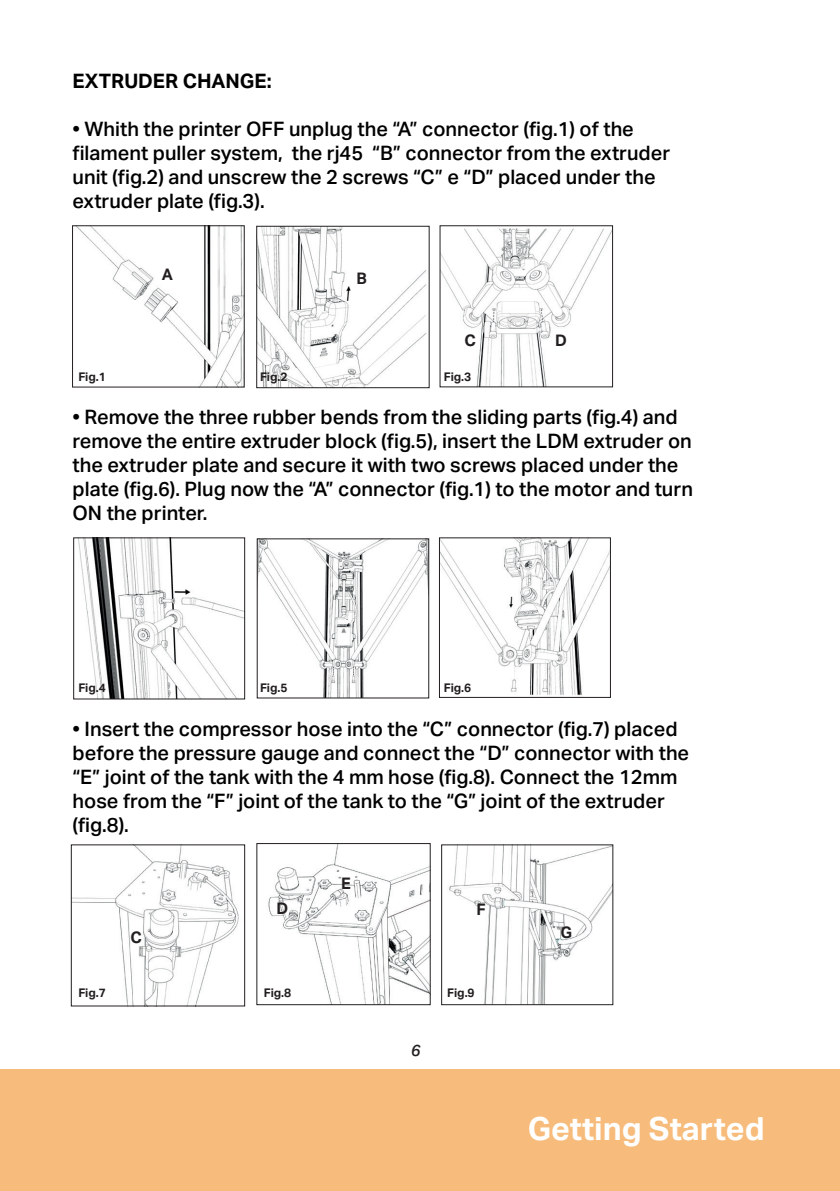
<style>
.page{position:relative;width:840px;height:1191px;background:#fff}
.page>*{position:absolute;margin:0;border:0;box-sizing:border-box;transform-origin:0 0}
.t1{font:700 32px "Aktiv Grotesk";color:#fff}
.t2{font:500 20px/24px "Aktiv Grotesk";color:#000}
.t3{font:700 20px "Aktiv Grotesk";color:#000}
.t4{font:700 16px "Aktiv Grotesk";color:#231f20}
.t5{font:italic 500 16px "Aktiv Grotesk";color:#231f20}
.t6{font:700 12px "Aktiv Grotesk";letter-spacing:-.01em;color:#231f20}
</style>
<div class="page">
<div style="left:0;top:1069px;width:839px;height:122px;background:#f7bc7c"></div>
<img style="left:268px;top:845px;width:160px;height:158px">
<div style="left:256px;top:843px;width:174px;height:162px;border:1px solid #231f20"></div>
<img style="left:258px;top:228px;width:169px;height:158px">
<div style="left:256px;top:226px;width:173px;height:162px;border:1px solid #231f20"></div>
<img style="left:76px;top:227px;width:166px;height:158px">
<div style="left:72px;top:225px;width:172px;height:162px;border:1px solid #231f20"></div>
<img style="left:441px;top:228px;width:169px;height:157px">
<svg style="left:103px;top:292px;width:51px;height:49px"></svg>
<img style="left:78px;top:539px;width:165px;height:158px">
<div style="left:73px;top:537px;width:172px;height:162px;border:1px solid #231f20"></div>
<img style="left:440px;top:539px;width:168px;height:157px">
<div style="left:438px;top:537px;width:172px;height:161px;border:1px solid #231f20"></div>
<img style="left:258px;top:540px;width:169px;height:156px">
<div style="left:256px;top:538px;width:173px;height:160px;border:1px solid #231f20"></div>
<img style="left:73px;top:846px;width:166px;height:158px">
<div style="left:71px;top:844px;width:174px;height:162px;border:1px solid #231f20"></div>
<img style="left:449px;top:846px;width:162px;height:157px">
<div style="left:441px;top:844px;width:172px;height:161px;border:1px solid #231f20"></div>
<p class="t3" style="left:72px;top:68px;width:201px">EXTRUDER CHANGE:</p>
<p class="t2" style="left:72px;top:117px;width:599px">• Whith the printer OFF unplug the “A” connector (fig.1) of the filament puller system, the rj45 “B” connector from the extruder unit (fig.2) and unscrew the 2 screws “C” e “D” placed under the extruder plate (fig.3).</p>
<p class="t6" style="left:78px;top:369px;width:29px">Fig.1</p>
<p class="t4" style="left:162px;top:265px;width:13px">A</p>
<p class="t6" style="left:260px;top:369px;width:29px">Fig.2</p>
<p class="t4" style="left:356px;top:268px;width:12px">B</p>
<p class="t4" style="left:464px;top:330px;width:13px">C</p>
<p class="t4" style="left:555px;top:330px;width:13px">D</p>
<p class="t6" style="left:443px;top:369px;width:29px">Fig.3</p>
<p class="t2" style="left:72px;top:405px;width:621px">• Remove the three rubber bends from the sliding parts (fig.4) and remove the entire extruder block (fig.5), insert the LDM extruder on the extruder plate and secure it with two screws placed under the plate (fig.6). Plug now the “A” connector (fig.1) to the motor and turn ON the printer.</p>
<p class="t6" style="left:78px;top:680px;width:29px">Fig.4</p>
<p class="t6" style="left:260px;top:680px;width:29px">Fig.5</p>
<p class="t6" style="left:443px;top:680px;width:29px">Fig.6</p>
<p class="t2" style="left:72px;top:717px;width:618px">• Insert the compressor hose into the “C” connector (fig.7) placed before the pressure gauge and connect the “D” connector with the “E” joint of the tank with the 4 mm hose (fig.8). Connect the 12mm hose from the “F” joint of the tank to the “G” joint of the extruder (fig.8).</p>
<p class="t4" style="left:341px;top:873px;width:11px">E</p>
<p class="t4" style="left:276px;top:898px;width:13px">D</p>
<p class="t4" style="left:476px;top:899px;width:11px">F</p>
<p class="t4" style="left:130px;top:927px;width:13px">C</p>
<p class="t4" style="left:560px;top:922px;width:13px">G</p>
<p class="t6" style="left:78px;top:985px;width:29px">Fig.7</p>
<p class="t6" style="left:264px;top:985px;width:29px">Fig.8</p>
<p class="t6" style="left:447px;top:985px;width:29px">Fig.9</p>
<p class="t5" style="left:410px;top:1041px;width:6px">6</p>
<h1 class="t1" style="left:527px;top:1108px;width:238px">Getting Started</h1>
</div>
